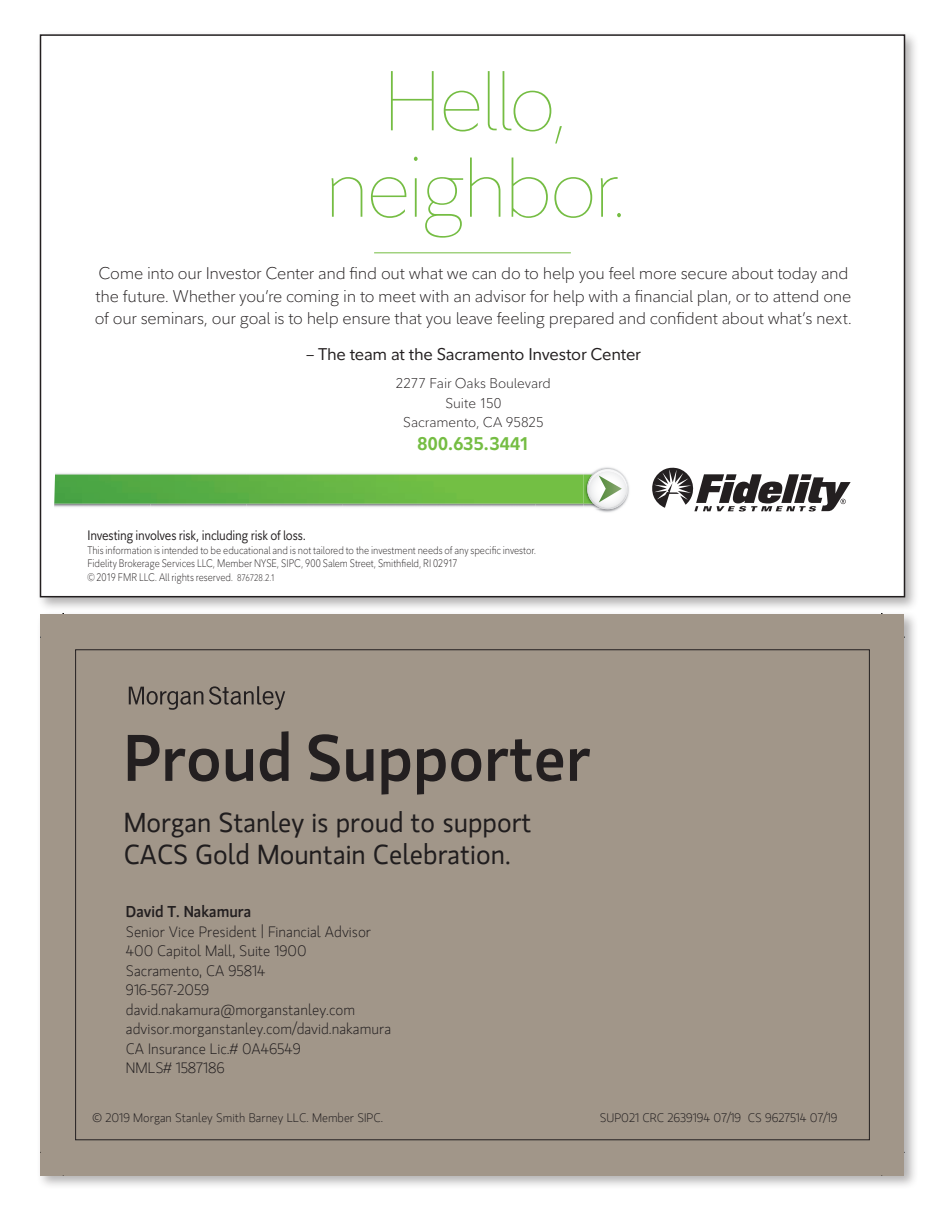
<style>
.page{position:relative;width:945px;height:1215px;background:#fff}
.page>*{position:absolute;margin:0;border:0;box-sizing:border-box;transform-origin:0 0}
.t1{font:200 83.7px/86.4px "Fidelity Sans";letter-spacing:-.06em;color:#75bd43;text-align:center}
.t2{font:500 65.4px "MS Gloriola II Std";color:#231f20}
.t3{font:27.3px/32.7px "MS Gloriola II Std";color:#201d1e}
.t4{font:700 18.15px "Fidelity Sans";letter-spacing:.015em;color:#75bd43}
.t5{font:300 16.8px/22.4px "Fidelity Sans";letter-spacing:-.02em;color:#231f20}
.t6{font:16.8px "Fidelity Sans";letter-spacing:-.015em;color:#231f20}
.t7{font:500 15.75px "MS Gloriola II Std";color:#231f20}
.t8{font:300 15px/19.5px "MS Gloriola II Std";color:#231f20}
.t9{font:300 13.95px/19.5px "Fidelity Sans";letter-spacing:-.005em;color:#231f20;text-align:center}
.t10{font:13.5px "Fidelity Sans";letter-spacing:-.015em;color:#231f20;scale:.84 1}
.t11{font:300 12.3px "MS Gloriola II Std";color:#231f20}
.t12{font:300 10.8px/13.5px "Fidelity Sans";letter-spacing:-.01em;color:#231f20;scale:.84 1}
.s1{font-size:9.45px}
</style>
<div class="page">
<div style="left:36px;top:30px;width:884px;height:582px;background:#231f20;opacity:.35"></div>
<div style="left:40px;top:35px;width:864px;height:562px;background:#fff"></div>
<hr style="left:374px;top:252px;width:197px;height:1px;background:#75bd43">
<svg style="left:652px;top:467px;width:199px;height:44px"></svg>
<img style="left:54px;top:473px;width:529px;height:34px">
<img style="left:54px;top:475px;width:529px;height:29px">
<img style="left:583px;top:467px;width:46px;height:46px">
<svg style="left:588px;top:468px;width:39px;height:41px"></svg>
<div style="left:36px;top:610px;width:883px;height:580px;background:#231f20;opacity:.35"></div>
<div style="left:40px;top:614px;width:864px;height:562px;background:#a19689"></div>
<svg style="left:209px;top:686px;width:76px;height:24px"></svg>
<svg style="left:129px;top:687px;width:74px;height:23px"></svg>
<h1 class="t1" style="left:323px;top:59px;width:307px">Hello, neighbor.</h1>
<p class="t5" style="left:95px;top:262px;width:759px">Come into our Investor Center and find out what we can do to help you feel more secure about today and the future. Whether you’re coming in to meet with an advisor for help with a financial plan, or to attend one of our seminars, our goal is to help ensure that you leave feeling prepared and confident about what’s next.</p>
<p class="t6" style="left:306px;top:343px;width:336px">– The team at the Sacramento Investor Center</p>
<p class="t9" style="left:396px;top:374px;width:156px">2277 Fair Oaks Boulevard<br>Suite 150<br>Sacramento, CA 95825</p>
<p class="t4" style="left:417px;top:431px;width:114px">800.635.3441</p>
<p class="t10" style="left:87px;top:527px;width:262px">Investing involves risk, including risk of loss.</p>
<p class="t12" style="left:87px;top:543px;width:536px">This information is intended to be educational and is not tailored to the investment needs of any specific investor.<br>Fidelity Brokerage Services LLC, Member NYSE, SIPC, 900 Salem Street, Smithfield, RI 02917<br>© 2019 FMR LLC. All rights reserved. <span class="s1">876728.2.1</span></p>
<h2 class="t2" style="left:124px;top:712px;width:468px">Proud Supporter</h2>
<h3 class="t3" style="left:124px;top:805px;width:409px">Morgan Stanley is proud to support<br>CACS Gold Mountain Celebration.</h3>
<p class="t7" style="left:126px;top:901px;width:127px">David T. Nakamura</p>
<p class="t8" style="left:126px;top:922px;width:267px">Senior Vice President | Financial Advisor<br>400 Capitol Mall, Suite 1900<br>Sacramento, CA 95814<br>916-567-2059 david.nakamura@morganstanley.com advisor.morganstanley.com/david.nakamura<br>CA Insurance Lic.# 0A46549<br>NMLS# 1587186</p>
<p class="t11" style="left:93px;top:1110px;width:292px">© 2019 Morgan Stanley Smith Barney LLC. Member SIPC.</p>
<p class="t11" style="left:600px;top:1110px;width:239px">SUP021 CRC 2639194 07/19 CS 9627514 07/19</p>
</div>
